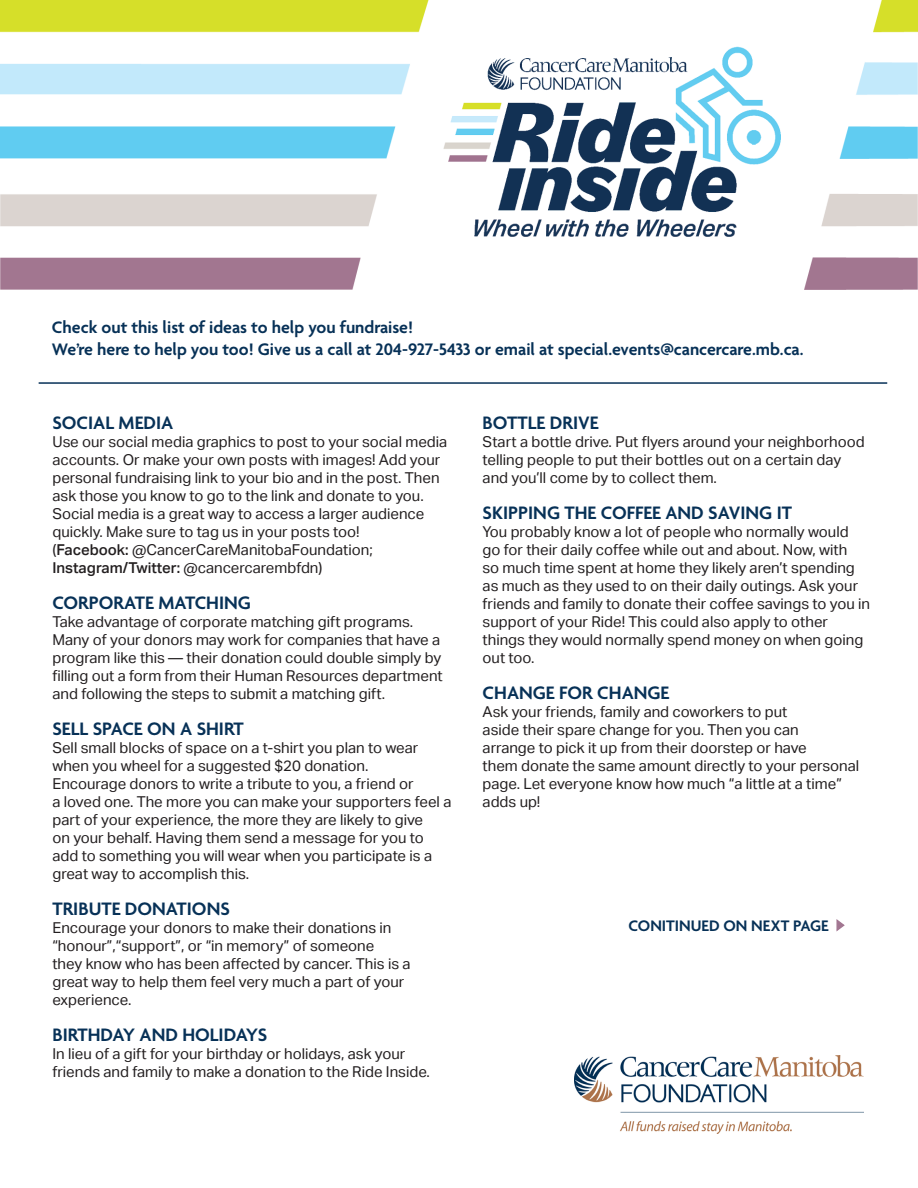
<style>
.page{position:relative;width:918px;height:1188px;background:#fff}
.page>*{position:absolute;margin:0;border:0;box-sizing:border-box;transform-origin:0 0}
.HEADING{font:600 19.5px "Agenda";color:#073157}
.t1{font:600 18px/21.6px "Agenda";color:#073157}
.t2{font:600 16.5px "Agenda";color:#073157}
.PARA{font:15px/18px "Aktiv Grotesk";color:#231f20}
.HEADING-2{font:15px "Aktiv Grotesk";color:#231f20}
.s1{font-weight:500}
</style>
<div class="page">
<img style="left:0;top:0;width:918px;height:289px">
<img style="left:575px;top:1056px;width:289px;height:78px">
<svg style="left:836px;top:919px;width:9px;height:13px"></svg>
<hr style="left:39px;top:382px;width:848px;height:2px;background:#073157">
<p class="t1" style="left:52px;top:318px;width:753px">Check out this list of ideas to help you fundraise!<br>We’re here to help you too! Give us a call at 204-927-5433 or email at special.events@cancercare.mb.ca.</p>
<p class="HEADING" style="left:52px;top:413px;width:122px">SOCIAL MEDIA</p>
<p class="PARA" style="left:52px;top:433px;width:396px">Use our social media graphics to post to your social media accounts. Or make your own posts with images! Add your personal fundraising link to your bio and in the post. Then ask those you know to go to the link and donate to you.<br>Social media is a great way to access a larger audience quickly. Make sure to tag us in your posts too!<br>(<span class="s1">Facebook:</span> @CancerCareManitobaFoundation; <span class="s1">Instagram/Twitter:</span> @cancercarembfdn)</p>
<p class="HEADING" style="left:52px;top:593px;width:200px">CORPORATE MATCHING</p>
<p class="PARA" style="left:52px;top:613px;width:392px">Take advantage of corporate matching gift programs.<br>Many of your donors may work for companies that have a program like this — their donation could double simply by filling out a form from their Human Resources department and following the steps to submit a matching gift.</p>
<p class="HEADING" style="left:52px;top:719px;width:193px">SELL SPACE ON A SHIRT</p>
<p class="PARA" style="left:52px;top:739px;width:367px">Sell small blocks of space on a t-shirt you plan to wear</p>
<p class="PARA" style="left:52px;top:757px;width:318px">when you wheel for a suggested $20 donation.</p>
<p class="PARA" style="left:52px;top:775px;width:363px">Encourage donors to write a tribute to you, a friend or</p>
<p class="PARA" style="left:52px;top:793px;width:400px">a loved one. The more you can make your supporters feel a</p>
<p class="PARA" style="left:52px;top:811px;width:372px">part of your experience, the more they are likely to give</p>
<p class="PARA" style="left:52px;top:829px;width:373px">on your behalf. Having them send a message for you to</p>
<p class="PARA" style="left:52px;top:847px;width:381px">add to something you will wear when you participate is a</p>
<p class="PARA" style="left:52px;top:865px;width:198px">great way to accomplish this.</p>
<p class="HEADING" style="left:52px;top:899px;width:179px">TRIBUTE DONATIONS</p>
<p class="PARA" style="left:52px;top:919px;width:341px">Encourage your donors to make their donations in</p>
<p class="PARA" style="left:52px;top:937px;width:323px">“honour”,“support”, or “in memory” of someone</p>
<p class="PARA" style="left:52px;top:955px;width:360px">they know who has been affected by cancer. This is a</p>
<p class="PARA" style="left:52px;top:973px;width:353px">great way to help them feel very much a part of your</p>
<p class="PARA" style="left:52px;top:991px;width:80px">experience.</p>
<p class="HEADING" style="left:52px;top:1025px;width:216px">BIRTHDAY AND HOLIDAYS</p>
<p class="PARA" style="left:52px;top:1045px;width:354px">In lieu of a gift for your birthday or holidays, ask your</p>
<p class="HEADING-2" style="left:52px;top:1063px;width:379px">friends and family to make a donation to the Ride Inside.</p>
<p class="HEADING" style="left:483px;top:413px;width:117px">BOTTLE DRIVE</p>
<p class="PARA" style="left:483px;top:433px;width:384px">Start a bottle drive. Put flyers around your neighborhood</p>
<p class="PARA" style="left:483px;top:451px;width:360px">telling people to put their bottles out on a certain day</p>
<p class="HEADING-2" style="left:483px;top:469px;width:236px">and you’ll come by to collect them.</p>
<p class="HEADING" style="left:483px;top:503px;width:311px">SKIPPING THE COFFEE AND SAVING IT</p>
<p class="PARA" style="left:483px;top:523px;width:368px">You probably know a lot of people who normally would</p>
<p class="PARA" style="left:483px;top:541px;width:366px">go for their daily coffee while out and about. Now, with</p>
<p class="PARA" style="left:483px;top:559px;width:374px">so much time spent at home they likely aren’t spending</p>
<p class="PARA" style="left:483px;top:577px;width:377px">as much as they used to on their daily outings. Ask your</p>
<p class="PARA" style="left:483px;top:595px;width:389px">friends and family to donate their coffee savings to you in</p>
<p class="PARA" style="left:483px;top:613px;width:347px">support of your Ride! This could also apply to other</p>
<p class="PARA" style="left:483px;top:631px;width:382px">things they would normally spend money on when going</p>
<p class="PARA" style="left:483px;top:649px;width:54px">out too.</p>
<p class="HEADING" style="left:483px;top:683px;width:188px">CHANGE FOR CHANGE</p>
<p class="PARA" style="left:483px;top:703px;width:306px">Ask your friends, family and coworkers to put</p>
<p class="PARA" style="left:483px;top:721px;width:326px">aside their spare change for you. Then you can arrange to pick it up from their doorstep or have</p>
<p class="PARA" style="left:483px;top:757px;width:378px">them donate the same amount directly to your personal</p>
<p class="PARA" style="left:483px;top:775px;width:361px">page. Let everyone know how much “a little at a time”</p>
<p class="PARA" style="left:483px;top:793px;width:59px">adds up!</p>
<p class="t2" style="left:628px;top:917px;width:202px">CONITINUED ON NEXT PAGE</p>
</div>
